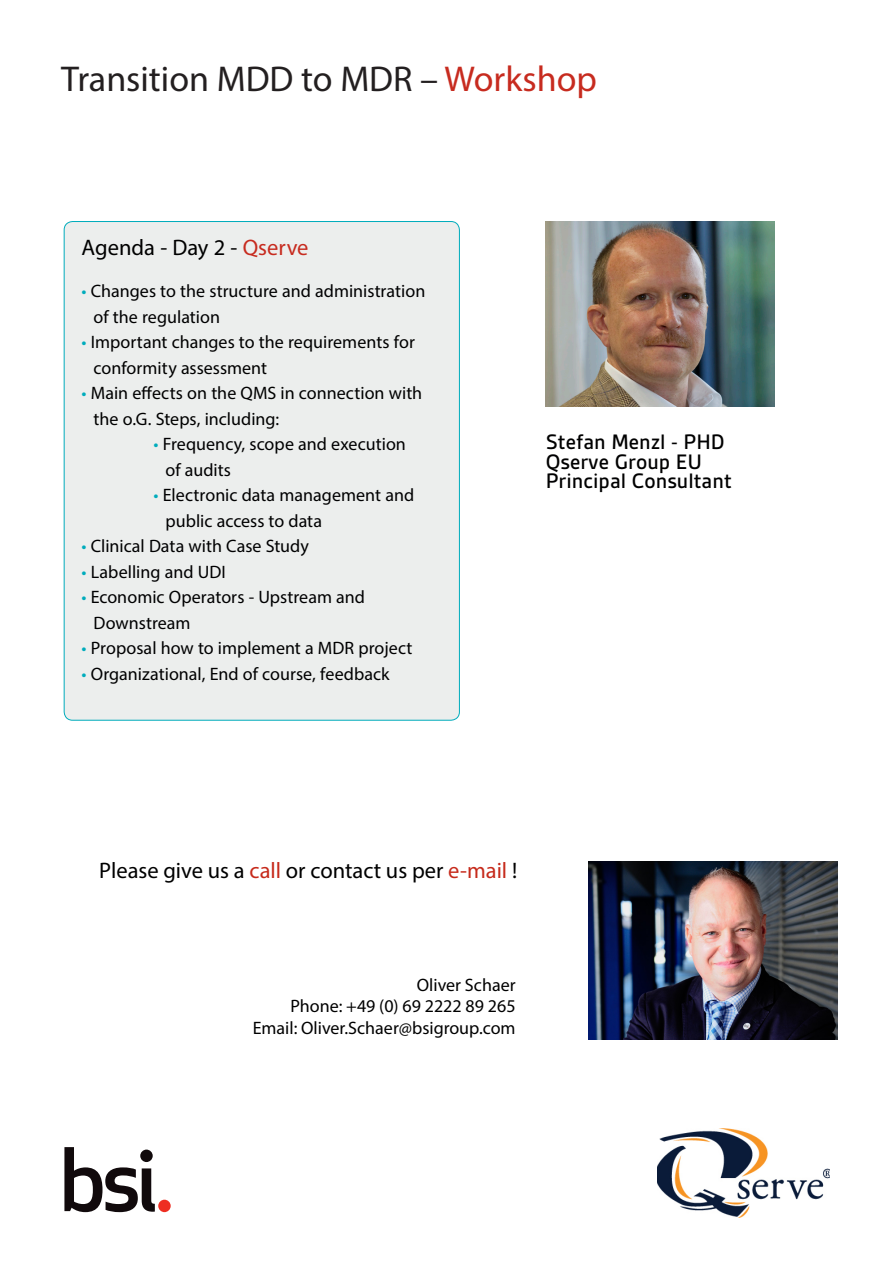
<style>
.page{position:relative;width:893px;height:1263px;background:#fff}
.page>*{position:absolute;margin:0;border:0;box-sizing:border-box;transform-origin:0 0}
.BSI_body_copy{font:36px "Myriad Pro";color:#231f20}
.t1{font:22.5px "Myriad Pro";color:#000}
.BSI_body_copy-2{font:500 22.5px/19.5px "BSI Gesta";color:#000001}
.t2{font:18px/25.5px "Myriad Pro";color:#000001}
.t3{font:18px/21.6px "Myriad Pro";color:#000;text-align:right}
.s1{color:#c72b1f}
.s2{color:#00acbc}
.s3{color:#c62a1b}
</style>
<div class="page">
<svg style="left:64px;top:1147px;width:91px;height:65px"></svg>
<div style="left:158px;top:1200px;width:13px;height:12px;background:#ee2e22;border-radius:50%"></div>
<img style="left:588px;top:861px;width:249px;height:179px">
<div style="left:64px;top:221px;width:395px;height:499px;background:#eceeed;border-radius:9px"></div>
<img style="left:546px;top:221px;width:228px;height:185px">
<img style="left:658px;top:1128px;width:171px;height:89px">
<p class="BSI_body_copy" style="left:61px;top:57px;width:537px">Transition MDD to MDR – <span class="s1">Workshop</span></p>
<p class="t1" style="left:82px;top:234px;width:228px">Agenda - Day 2 - <span class="s1">Qserve</span></p>
<p class="t2" style="left:82px;top:278px;width:345px"><span class="s2">•</span> Changes to the structure and administration</p>
<p class="t2" style="left:94px;top:304px;width:128px">of the regulation</p>
<p class="t3" style="left:82px;top:331px;width:335px"><span class="s2">•</span> Important changes to the requirements for</p>
<p class="t3" style="left:94px;top:357px;width:175px">conformity assessment</p>
<p class="t3" style="left:94px;top:380px;width:330px;line-height:25.5px;text-align:left;text-indent:-12px"><span class="s2">•</span> Main effects on the QMS in connection with the o.G. Steps, including:</p>
<p class="t2" style="left:165px;top:431px;width:242px;text-indent:-12px"><span class="s2">•</span> Frequency, scope and execution of audits</p>
<p class="t2" style="left:153px;top:482px;width:262px"><span class="s2">•</span> Electronic data management and</p>
<p class="t2" style="left:165px;top:508px;width:158px">public access to data</p>
<p class="t2" style="left:82px;top:533px;width:229px"><span class="s2">•</span> Clinical Data with Case Study</p>
<p class="t2" style="left:82px;top:559px;width:146px"><span class="s2">•</span> Labelling and UDI</p>
<p class="t2" style="left:82px;top:584px;width:285px"><span class="s2">•</span> Economic Operators - Upstream and</p>
<p class="t2" style="left:94px;top:610px;width:99px">Downstream</p>
<p class="t2" style="left:82px;top:635px;width:333px"><span class="s2">•</span> Proposal how to implement a MDR project</p>
<p class="t2" style="left:82px;top:661px;width:310px"><span class="s2">•</span> Organizational, End of course, feedback</p>
<p class="BSI_body_copy-2" style="left:546px;top:432px;width:188px">Stefan Menzl - PHD<br>Qserve Group EU<br>Principal Consultant</p>
<p class="t1" style="left:99px;top:857px;width:419px">Please give us a <span class="s3">call</span> or contact us per <span class="s3">e-mail</span> !</p>
<p class="t3" style="left:253px;top:973px;width:264px">Oliver Schaer<br>Phone: +49 (0) 69 2222 89 265<br>Email: Oliver.Schaer@bsigroup.com</p>
</div>
